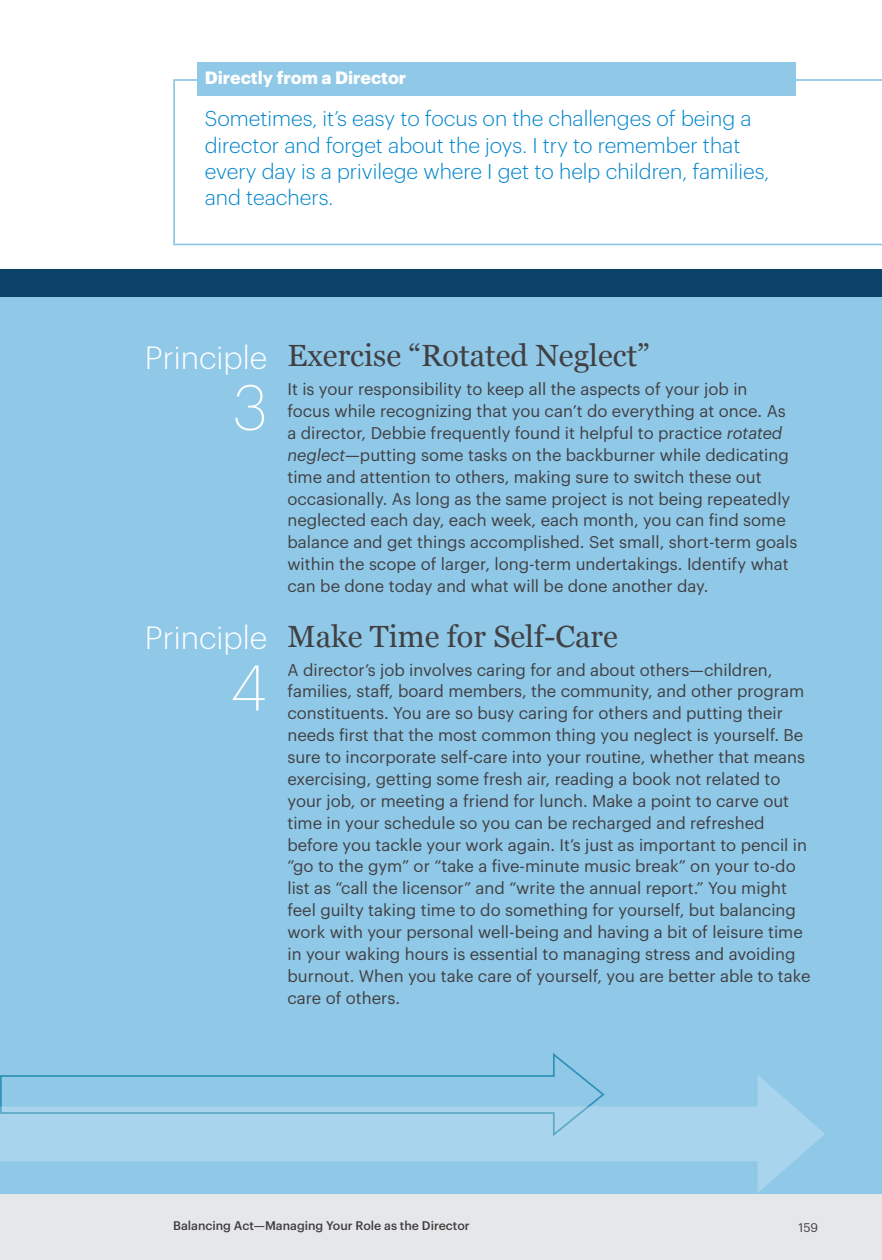
<style>
.page{position:relative;width:882px;height:1260px;background:#fff}
.page>*{position:absolute;margin:0;border:0;box-sizing:border-box;transform-origin:0 0}
.t1{font:200 63px "Graphik";color:#fff}
.t2{font:300 31.5px "Graphik";color:#fff}
.t3{font:30.62px "Georgia";color:#414042}
.t4{font:300 21px/26.2px "Graphik";color:#0085cb}
.t5{font:700 17.5px "Graphik";color:#fff}
.t6{font:16.62px/21.9px "Graphik";color:#414042}
.t7{font:500 12.25px "Graphik";color:#414042}
.t8{font:12.25px "Graphik";color:#414042}
.s1{font-style:italic}
</style>
<div class="page">
<div style="left:0;top:1193px;width:882px;height:67px;background:#e6e7e8"></div>
<div style="left:0;top:287px;width:882px;height:906px;background:#90c8e8"></div>
<div style="left:0;top:269px;width:882px;height:28px;background:#0c426a"></div>
<svg style="left:0;top:1075px;width:825px;height:117px"></svg>
<svg style="left:173px;top:79px;width:709px;height:166px"></svg>
<div style="left:197px;top:62px;width:598px;height:33px;background:#90c8e8"></div>
<p class="t5" style="left:205px;top:64px;width:203px">Directly from a Director</p>
<p class="t4" style="left:205px;top:104px;width:566px">Sometimes, it’s easy to focus on the challenges of being a director and forget about the joys. I try to remember that every day is a privilege where I get to help children, families, and teachers.</p>
<h2 class="t2" style="left:145px;top:335px;width:124px">Principle</h2>
<h1 class="t1" style="left:233px;top:362px;width:36px">3</h1>
<h2 class="t2" style="left:145px;top:615px;width:124px">Principle</h2>
<h1 class="t1" style="left:231px;top:643px;width:38px">4</h1>
<h3 class="t3" style="left:287px;top:333px;width:364px">Exercise “Rotated Neglect”</h3>
<p class="t6" style="left:287px;top:377px;width:511px">It is your responsibility to keep all the aspects of your job in<br>focus while recognizing that you can’t do everything at once. As a director, Debbie frequently found it helpful to practice <span class="s1">rotated neglect</span>—putting some tasks on the backburner while dedicating time and attention to others, making sure to switch these out occasionally. As long as the same project is not being repeatedly neglected each day, each week, each month, you can find some balance and get things accomplished. Set small, short-term goals within the scope of larger, long-term undertakings. Identify what can be done today and what will be done another day.</p>
<h3 class="t3" style="left:287px;top:614px;width:332px">Make Time for Self-Care</h3>
<p class="t6" style="left:287px;top:657px;width:525px">A director’s job involves caring for and about others—children, families, staff, board members, the community, and other program constituents. You are so busy caring for others and putting their needs first that the most common thing you neglect is yourself. Be sure to incorporate self-care into your routine, whether that means exercising, getting some fresh air, reading a book not related to your job, or meeting a friend for lunch. Make a point to carve out time in your schedule so you can be recharged and refreshed before you tackle your work again. It’s just as important to pencil in “go to the gym” or “take a five-minute music break” on your to-do list as “call the licensor” and “write the annual report.” You might feel guilty taking time to do something for yourself, but balancing work with your personal well-being and having a bit of leisure time in your waking hours is essential to managing stress and avoiding burnout. When you take care of yourself, you are better able to take care of others.</p>
<p class="t7" style="left:173px;top:1217px;width:298px">Balancing Act—Managing Your Role as the Director</p>
<p class="t8" style="left:799px;top:1218px;width:21px">159</p>
</div>
